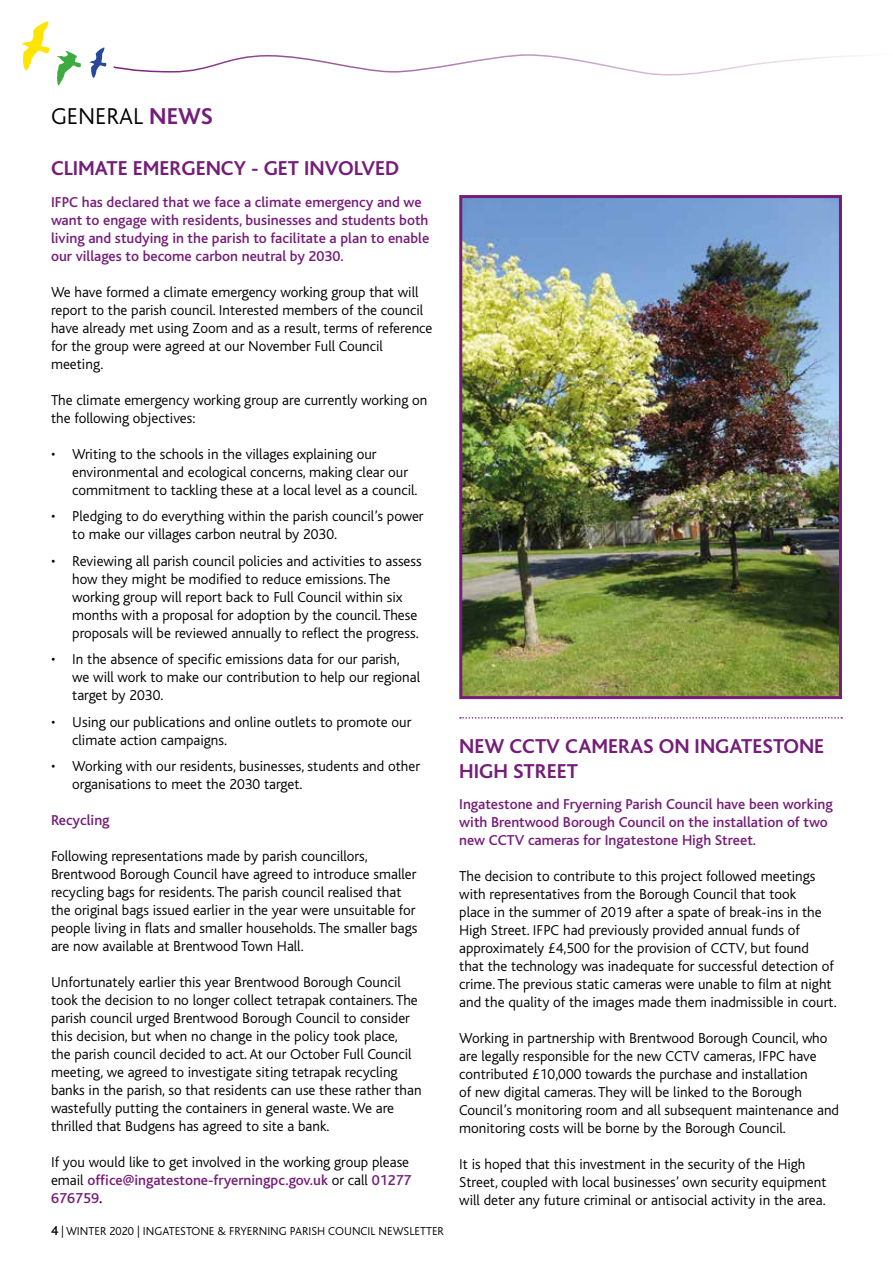
<style>
.page{position:relative;width:893px;height:1263px;background:#fff}
.page>*{position:absolute;margin:0;border:0;box-sizing:border-box;transform-origin:0 0}
.t1{font:300 24px "Bliss";color:#000}
.t2{font:700 21px/25.2px "Bliss";color:#751d79}
.t3{font:300 15px/18px "Bliss";color:#000}
.t4{font:500 15px/18px "Bliss";color:#751d79}
.t5{font:300 12px "Bliss";color:#000}
.s1{font-weight:700;color:#751d79}
.s2{font-weight:500;color:#751d79}
.s3{font-weight:500}
.s4{font-weight:500;font-size:13.5px}
</style>
<div class="page">
<svg style="left:113px;top:54px;width:750px;height:22px"></svg>
<svg style="left:89px;top:47px;width:17px;height:31px"></svg>
<svg style="left:57px;top:51px;width:24px;height:35px"></svg>
<svg style="left:21px;top:21px;width:28px;height:50px"></svg>
<svg style="left:460px;top:717px;width:382px;height:2px"></svg>
<img style="left:463px;top:199px;width:375px;height:496px">
<div style="left:459px;top:195px;width:383px;height:504px;border:3px solid #751d79"></div>
<h1 class="t1" style="left:51px;top:103px;width:163px">GENERAL <span class="s1">NEWS</span></h1>
<h2 class="t2" style="left:51px;top:156px;width:350px">CLIMATE EMERGENCY - GET INVOLVED</h2>
<p class="t4" style="left:51px;top:193px;width:380px">IFPC has declared that we face a climate emergency and we want to engage with residents, businesses and students both living and studying in the parish to facilitate a plan to enable our villages to become carbon neutral by 2030.</p>
<p class="t3" style="left:51px;top:283px;width:383px">We have formed a climate emergency working group that will report to the parish council. Interested members of the council have already met using Zoom and as a result, terms of reference for the group were agreed at our November Full Council meeting.</p>
<p class="t3" style="left:51px;top:391px;width:378px">The climate emergency working group are currently working on the following objectives:</p>
<p class="t3" style="left:72px;top:445px;width:347px;text-indent:-21px">• Writing to the schools in the villages explaining our environmental and ecological concerns, making clear our commitment to tackling these at a local level as a council.</p>
<p class="t3" style="left:72px;top:508px;width:353px;text-indent:-21px">• Pledging to do everything within the parish council’s power to make our villages carbon neutral by 2030.</p>
<p class="t3" style="left:72px;top:552px;width:351px;text-indent:-21px">• Reviewing all parish council policies and activities to assess how they might be modified to reduce emissions. The working group will report back to Full Council within six months with a proposal for adoption by the council. These proposals will be reviewed annually to reflect the progress.</p>
<p class="t3" style="left:72px;top:651px;width:349px;text-indent:-21px">• In the absence of specific emissions data for our parish, we will work to make our contribution to help our regional target by 2030.</p>
<p class="t3" style="left:72px;top:713px;width:341px;text-indent:-21px">• Using our publications and online outlets to promote our climate action campaigns.</p>
<p class="t3" style="left:72px;top:758px;width:349px;text-indent:-21px">• Working with our residents, businesses, students and other organisations to meet the 2030 target.</p>
<p class="t4" style="left:51px;top:812px;width:60px">Recycling</p>
<p class="t3" style="left:51px;top:848px;width:368px">Following representations made by parish councillors, Brentwood Borough Council have agreed to introduce smaller recycling bags for residents. The parish council realised that the original bags issued earlier in the year were unsuitable for people living in flats and smaller households. The smaller bags are now available at Brentwood Town Hall.</p>
<p class="t3" style="left:51px;top:974px;width:372px">Unfortunately earlier this year Brentwood Borough Council took the decision to no longer collect tetrapak containers. The parish council urged Brentwood Borough Council to consider this decision, but when no change in the policy took place,<br>the parish council decided to act. At our October Full Council meeting, we agreed to investigate siting tetrapak recycling banks in the parish, so that residents can use these rather than wastefully putting the containers in general waste. We are thrilled that Budgens has agreed to site a bank.</p>
<p class="t3" style="left:51px;top:1154px;width:362px">If you would like to get involved in the working group please email <span class="s2">office@ingatestone-fryerningpc.gov.uk</span> or call <span class="s2">01277<br>676759</span><span class="s3">.</span></p>
<p class="t5" style="left:51px;top:1225px;width:394px"><span class="s4">4</span> | WINTER 2020 | INGATESTONE &amp; FRYERNING PARISH COUNCIL NEWSLETTER</p>
<h2 class="t2" style="left:459px;top:733px;width:367px">NEW CCTV CAMERAS ON INGATESTONE<br>HIGH STREET</h2>
<p class="t4" style="left:459px;top:796px;width:375px">Ingatestone and Fryerning Parish Council have been working with Brentwood Borough Council on the installation of two new CCTV cameras for Ingatestone High Street.</p>
<p class="t3" style="left:459px;top:868px;width:379px">The decision to contribute to this project followed meetings with representatives from the Borough Council that took<br>place in the summer of 2019 after a spate of break-ins in the High Street. IFPC had previously provided annual funds of approximately £4,500 for the provision of CCTV, but found that the technology was inadequate for successful detection of crime. The previous static cameras were unable to film at night and the quality of the images made them inadmissible in court.</p>
<p class="t3" style="left:459px;top:1030px;width:381px">Working in partnership with Brentwood Borough Council, who are legally responsible for the new CCTV cameras, IFPC have contributed £10,000 towards the purchase and installation<br>of new digital cameras. They will be linked to the Borough Council’s monitoring room and all subsequent maintenance and monitoring costs will be borne by the Borough Council.</p>
<p class="t3" style="left:459px;top:1156px;width:369px">It is hoped that this investment in the security of the High<br>Street, coupled with local businesses’ own security equipment will deter any future criminal or antisocial activity in the area.</p>
</div>
